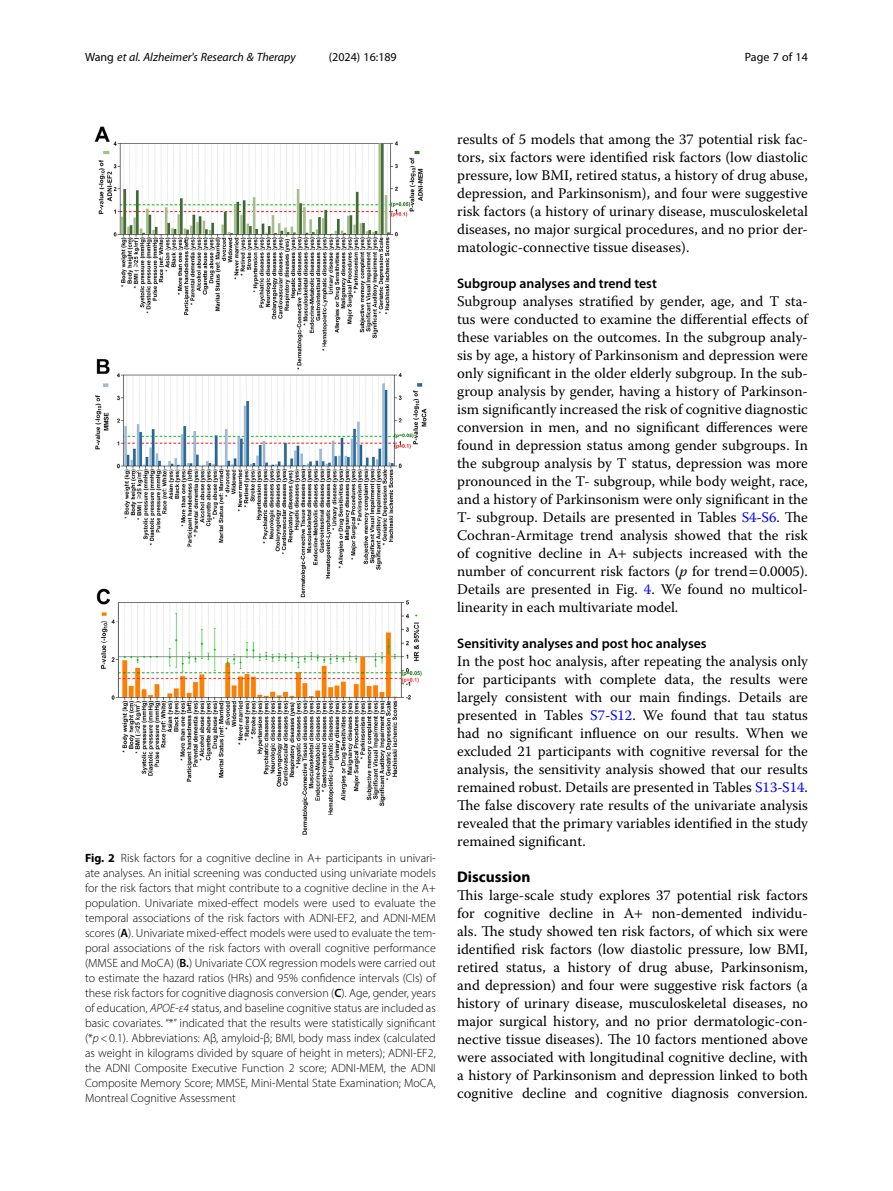
<style>
.page{position:relative;width:893px;height:1191px;background:#fff}
.page>*{position:absolute;margin:0;border:0;box-sizing:border-box;transform-origin:0 0}
.Head_1{font:700 15.45px "Myriad Pro";color:#000}
.Body_Text{font:14.7px/18px "Warnock Pro";color:#000;text-align:justify}
.Body_Text_Indent{font:14.7px/18px "Warnock Pro";color:#000;text-align:justify}
.Head_2{font:600 13.8px "Myriad Pro";color:#000}
.Figure_Caption{font:300 12px/15px "Myriad Pro";color:#000;text-align:justify}
.t1{font:italic 12px "Myriad Pro";color:#000}
.t2{font:12px "Myriad Pro";color:#000}
.s1{font-style:normal}
.s2{font-weight:700}
.s3{font-weight:600}
.s4{font-style:italic}
.s5{color:#00f}
</style>
<div class="page">
<img style="left:95px;top:126px;width:331px;height:709px">
<p class="t1" style="left:85px;top:50px;width:212px"><span class="s1">Wang</span> et al. Alzheimer's Research &amp; Therapy</p>
<p class="t2" style="left:329px;top:50px;width:70px">(2024) 16:189</p>
<p class="t2" style="left:745px;top:50px;width:65px">Page 7 of 14</p>
<p class="Figure_Caption" style="left:85px;top:850px;width:352px"><span class="s2">Fig. 2</span> Risk factors for a cognitive decline in A+ participants in univari&shy;ate analyses. An initial screening was conducted using univariate models for the risk factors that might contribute to a cognitive decline in the A+ population. Univariate mixed-effect models were used to evaluate the temporal associations of the risk factors with ADNI-EF2, and ADNI-MEM scores (<span class="s3">A</span>). Univariate mixed-effect models were used to evaluate the tem&shy;poral associations of the risk factors with overall cognitive performance (MMSE and MoCA) (<span class="s3">B.</span>) Univariate COX regression models were carried out to estimate the hazard ratios (HRs) and 95% confidence intervals (CIs) of these risk factors for cognitive diagnosis conversion (<span class="s3">C</span>). Age, gender, years of education, <span class="s4">APOE-ε4</span> status, and baseline cognitive status are included as basic covariates. “*” indicated that the results were statistically significant (*<span class="s4">p</span>&lt;0.1). Abbreviations: Aβ, amyloid-β; BMI, body mass index (calculated as weight in kilograms divided by square of height in meters); ADNI-EF2, the ADNI Composite Executive Function 2 score; ADNI-MEM, the ADNI Composite Memory Score; MMSE, Mini-Mental State Examination; MoCA, Montreal Cognitive Assessment</p>
<p class="Body_Text_Indent" style="left:457px;top:130px;width:352px">results of 5 models that among the 37 potential risk fac&shy;tors, six factors were identified risk factors (low diastolic pressure, low BMI, retired status, a history of drug abuse, depression, and Parkinsonism), and four were suggestive risk factors (a history of urinary disease, musculoskeletal diseases, no major surgical procedures, and no prior der&shy;matologic-connective tissue diseases).</p>
<p class="Head_2" style="left:457px;top:275px;width:201px">Subgroup analyses and trend test</p>
<p class="Body_Text" style="left:457px;top:292px;width:352px">Subgroup analyses stratified by gender, age, and T sta&shy;tus were conducted to examine the differential effects of these variables on the outcomes. In the subgroup analy&shy;sis by age, a history of Parkinsonism and depression were only significant in the older elderly subgroup. In the sub&shy;group analysis by gender, having a history of Parkinson&shy;ism significantly increased the risk of cognitive diagnostic conversion in men, and no significant differences were found in depression status among gender subgroups. In the subgroup analysis by T status, depression was more pronounced in the T- subgroup, while body weight, race, and a history of Parkinsonism were only significant in the T- subgroup. Details are presented in Tables <span class="s5">S4</span>-<span class="s5">S6</span>. The Cochran-Armitage trend analysis showed that the risk of cognitive decline in A subjects increased with the number of concurrent risk factors (<span class="s4">p</span> for trend 0.0005).<br>Details are presented in Fig. <span class="s5">4</span>. We found no multicol&shy;linearity in each multivariate model.</p>
<p class="Head_2" style="left:457px;top:635px;width:251px">Sensitivity analyses and post hoc analyses</p>
<p class="Body_Text" style="left:457px;top:652px;width:352px">In the post hoc analysis, after repeating the analysis only for participants with complete data, the results were largely consistent with our main findings. Details are presented in Tables <span class="s5">S7</span>-<span class="s5">S12</span>. We found that tau status had no significant influence on our results. When we excluded 21 participants with cognitive reversal for the analysis, the sensitivity analysis showed that our results remained robust. Details are presented in Tables <span class="s5">S13</span>-<span class="s5">S14</span>.<br>The false discovery rate results of the univariate analysis revealed that the primary variables identified in the study remained significant.</p>
<p class="Head_1" style="left:457px;top:867px;width:75px">Discussion</p>
<p class="Body_Text" style="left:457px;top:886px;width:352px">This large-scale study explores 37 potential risk factors for cognitive decline in A non-demented individu&shy;als. The study showed ten risk factors, of which six were identified risk factors (low diastolic pressure, low BMI, retired status, a history of drug abuse, Parkinsonism, and depression) and four were suggestive risk factors (a history of urinary disease, musculoskeletal diseases, no major surgical history, and no prior dermatologic-con&shy;nective tissue diseases). The 10 factors mentioned above were associated with longitudinal cognitive decline, with a history of Parkinsonism and depression linked to both cognitive decline and cognitive diagnosis conversion.</p>
</div>
